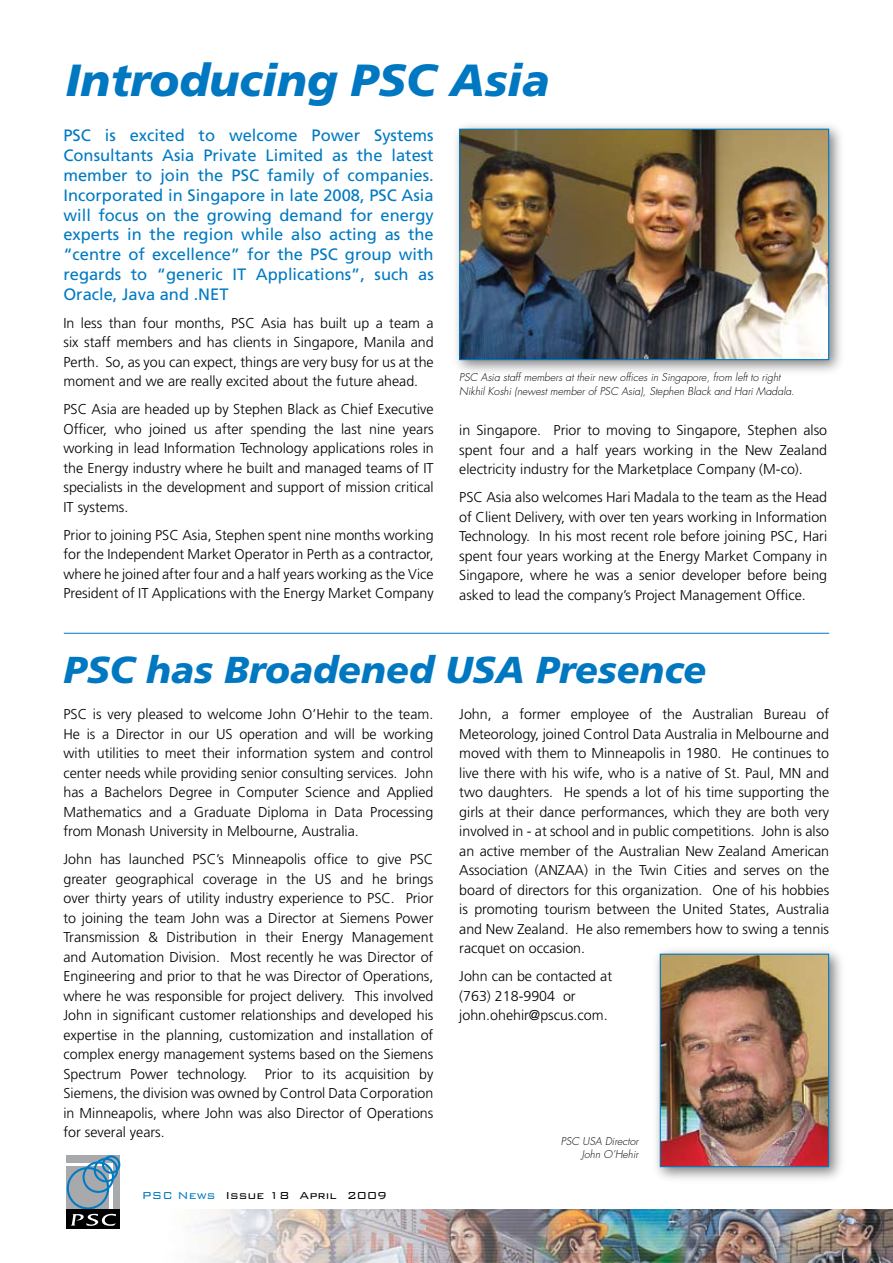
<style>
.page{position:relative;width:893px;height:1263px;background:#fff}
.page>*{position:absolute;margin:0;border:0;box-sizing:border-box;transform-origin:0 0}
.t1{font:italic 900 45px "Frutiger";color:#0078c1}
.t2{font:italic 900 37.5px "Frutiger";color:#0078c1}
.t3{font:16.5px/19.8px "Frutiger";color:#007ac2;text-align:justify}
.t4{font:300 14.25px/19.5px "Frutiger";color:#000;text-align:justify}
.t5{font:300 13.5px "Bank Gothic BT";color:#000}
.t6{font:italic 300 10.5px/13.5px "Futura";color:#000;text-align:right}
.s1{color:#0078c1}
</style>
<div class="page">
<img style="left:66px;top:1210px;width:827px;height:53px">
<svg style="left:67px;top:1155px;width:53px;height:54px;background:#99a6b0"></svg>
<hr style="left:67px;top:1163px;width:46px;height:2px;background:#fff">
<hr style="left:110px;top:1163px;width:3px;height:49px;background:#fff">
<div style="left:67px;top:1167px;width:42px;height:42px;border:2px solid #007ac2;border-radius:50%"></div>
<div style="left:83px;top:1161px;width:31px;height:32px;border:2px solid #007ac2;border-radius:50%"></div>
<div style="left:94px;top:1158px;width:24px;height:24px;border:2px solid #007ac2;border-radius:50%"></div>
<div style="left:102px;top:1155px;width:18px;height:19px;border:2px solid #007ac2;border-radius:50%"></div>
<div style="left:67px;top:1209px;width:53px;height:20px;background:#000"></div>
<svg style="left:71px;top:1214px;width:45px;height:12px"></svg>
<div style="left:451px;top:121px;width:396px;height:257px;background:#000;opacity:.5"></div>
<img style="left:461px;top:131px;width:366px;height:227px">
<div style="left:459px;top:129px;width:370px;height:231px;border:1px solid #007ac2"></div>
<hr style="left:64px;top:633px;width:765px;height:1px;background:#0078c1">
<div style="left:652px;top:946px;width:194px;height:237px;background:#000;opacity:.5"></div>
<img style="left:662px;top:956px;width:165px;height:209px">
<div style="left:660px;top:954px;width:169px;height:213px;border:1px solid #007ac2"></div>
<h1 class="t1" style="left:65px;top:53px;width:486px">Introducing PSC Asia</h1>
<p class="t3" style="left:63px;top:126px;width:372px">PSC is excited to welcome Power Systems Consultants Asia Private Limited as the latest member to join the PSC family of companies.<br>Incorporated in Singapore in late 2008, PSC Asia will focus on the growing demand for energy experts in the region while also acting as the “centre of excellence” for the PSC group with regards to “generic IT Applications”, such as Oracle, Java and .NET</p>
<p class="t4" style="left:63px;top:313px;width:372px">In less than four months, PSC Asia has built up a team a six staff members and has clients in Singapore, Manila and Perth. So, as you can expect, things are very busy for us at the moment and we are really excited about the future ahead.</p>
<p class="t4" style="left:63px;top:400px;width:372px">PSC Asia are headed up by Stephen Black as Chief Executive Officer, who joined us after spending the last nine years working in lead Information Technology applications roles in the Energy industry where he built and managed teams of IT specialists in the development and support of mission critical IT systems.</p>
<p class="t4" style="left:63px;top:525px;width:372px">Prior to joining PSC Asia, Stephen spent nine months working for the Independent Market Operator in Perth as a contractor, where he joined after four and a half years working as the Vice President of IT Applications with the Energy Market Company</p>
<p class="t6" style="left:459px;top:371px;width:337px;text-align:left">PSC Asia staff members at their new offices in Singapore, from left to right<br>Nikhil Koshi (newest member of PSC Asia), Stephen Black and Hari Madala.</p>
<p class="t4" style="left:459px;top:421px;width:369px">in Singapore. Prior to moving to Singapore, Stephen also spent four and a half years working in the New Zealand electricity industry for the Marketplace Company (M-co).</p>
<p class="t4" style="left:459px;top:488px;width:369px">PSC Asia also welcomes Hari Madala to the team as the Head of Client Delivery, with over ten years working in Information Technology. In his most recent role before joining PSC, Hari spent four years working at the Energy Market Company in Singapore, where he was a senior developer before being asked to lead the company’s Project Management Office.</p>
<h2 class="t2" style="left:64px;top:647px;width:644px">PSC has Broadened USA Presence</h2>
<p class="t4" style="left:63px;top:704px;width:371px">PSC is very pleased to welcome John O’Hehir to the team.<br>He is a Director in our US operation and will be working with utilities to meet their information system and control center needs while providing senior consulting services. John has a Bachelors Degree in Computer Science and Applied Mathematics and a Graduate Diploma in Data Processing from Monash University in Melbourne, Australia.</p>
<p class="t4" style="left:63px;top:849px;width:371px">John has launched PSC’s Minneapolis office to give PSC greater geographical coverage in the US and he brings over thirty years of utility industry experience to PSC. Prior to joining the team John was a Director at Siemens Power Transmission &amp; Distribution in their Energy Management and Automation Division. Most recently he was Director of Engineering and prior to that he was Director of Operations, where he was responsible for project delivery. This involved John in significant customer relationships and developed his expertise in the planning, customization and installation of complex energy management systems based on the Siemens Spectrum Power technology. Prior to its acquisition by Siemens, the division was owned by Control Data Corporation in Minneapolis, where John was also Director of Operations for several years.</p>
<p class="t5" style="left:142px;top:1188px;width:247px"><span class="s1">PSC News</span> Issue 18 April 2009</p>
<p class="t4" style="left:459px;top:704px;width:371px">John, a former employee of the Australian Bureau of Meteorology, joined Control Data Australia in Melbourne and moved with them to Minneapolis in 1980. He continues to live there with his wife, who is a native of St. Paul, MN and two daughters. He spends a lot of his time supporting the girls at their dance performances, which they are both very involved in - at school and in public competitions. John is also an active member of the Australian New Zealand American Association (ANZAA) in the Twin Cities and serves on the board of directors for this organization. One of his hobbies is promoting tourism between the United States, Australia and New Zealand. He also remembers how to swing a tennis racquet on occasion.</p>
<p class="t4" style="left:459px;top:966px;width:154px;text-align:left">John can be contacted at (763) 218-9904 or john.ohehir@pscus.com.</p>
<p class="t6" style="left:561px;top:1134px;width:79px">PSC USA Director<br>John O’Hehir</p>
</div>
